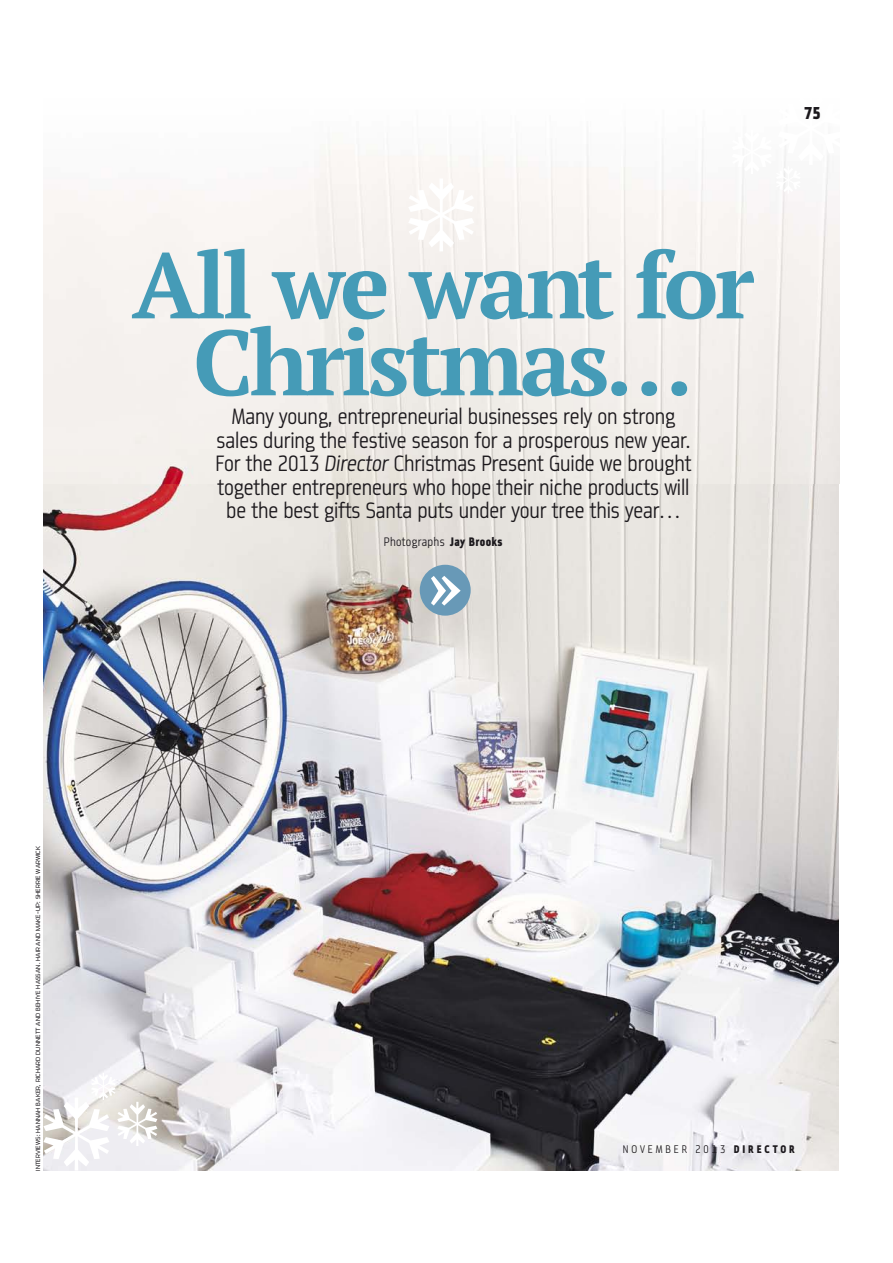
<style>
.page{position:relative;width:893px;height:1263px;background:#fff}
.page>*{position:absolute;margin:0;border:0;box-sizing:border-box;transform-origin:0 0}
.t1{font:700 92.4px/76.9px "PT Serif";letter-spacing:-.04em;color:#459bb7;text-align:center}
.t2{font:300 23.55px/23.5px "Metroflex Narrow";letter-spacing:-.005em;color:#1b181c;text-align:center}
.t3{font:800 18.3px "Metroflex Narrow";color:#1b181c}
.t4{font:300 13.05px "Metroflex Narrow";letter-spacing:.025em;color:#1b181c}
.t5{font:300 11.7px "Metroflex Narrow";letter-spacing:.25em;color:#1b181c}
.t6{font:300 7.2px "Ginger";color:#1b181c}
.s1{font-style:italic}
.s2{font-weight:800}
</style>
<div class="page">
<img style="left:43px;top:484px;width:796px;height:687px">
<img style="left:43px;top:144px;width:796px;height:340px">
<svg style="left:408px;top:178px;width:66px;height:73px"></svg>
<div style="left:420px;top:565px;width:50px;height:51px;background:#6899b7;border-radius:50%"></div>
<svg style="left:431px;top:576px;width:29px;height:30px"></svg>
<svg style="left:43px;top:1073px;width:114px;height:98px"></svg>
<svg style="left:732px;top:139px;width:108px;height:55px"></svg>
<p class="t3" style="left:804px;top:103px;width:18px">75</p>
<h1 class="t1" style="left:132px;top:246px;width:624px">All we want for<br>Christmas…</h1>
<p class="t2" style="left:215px;top:404px;width:477px">Many young, entrepreneurial businesses rely on strong sales during the festive season for a prosperous new year.<br>For the 2013 <span class="s1">Director</span> Christmas Present Guide we brought together entrepreneurs who hope their niche products will be the best gifts Santa puts under your tree this year…</p>
<p class="t4" style="left:384px;top:535px;width:120px">Photographs <span class="s2">Jay Brooks</span></p>
<p class="t6" style="left:34px;top:1171px;width:326px;rotate:-90deg">INTERVIEWS: HANNAH BAKER, RICHARD DUNNETT AND BEHIYE HASSAN. HAIR AND MAKE-UP: SHERRIE WARWICK</p>
<p class="t5" style="left:623px;top:1142px;width:173px">NOVEMBER 2013 <span class="s2">DIRECTOR</span></p>
</div>
